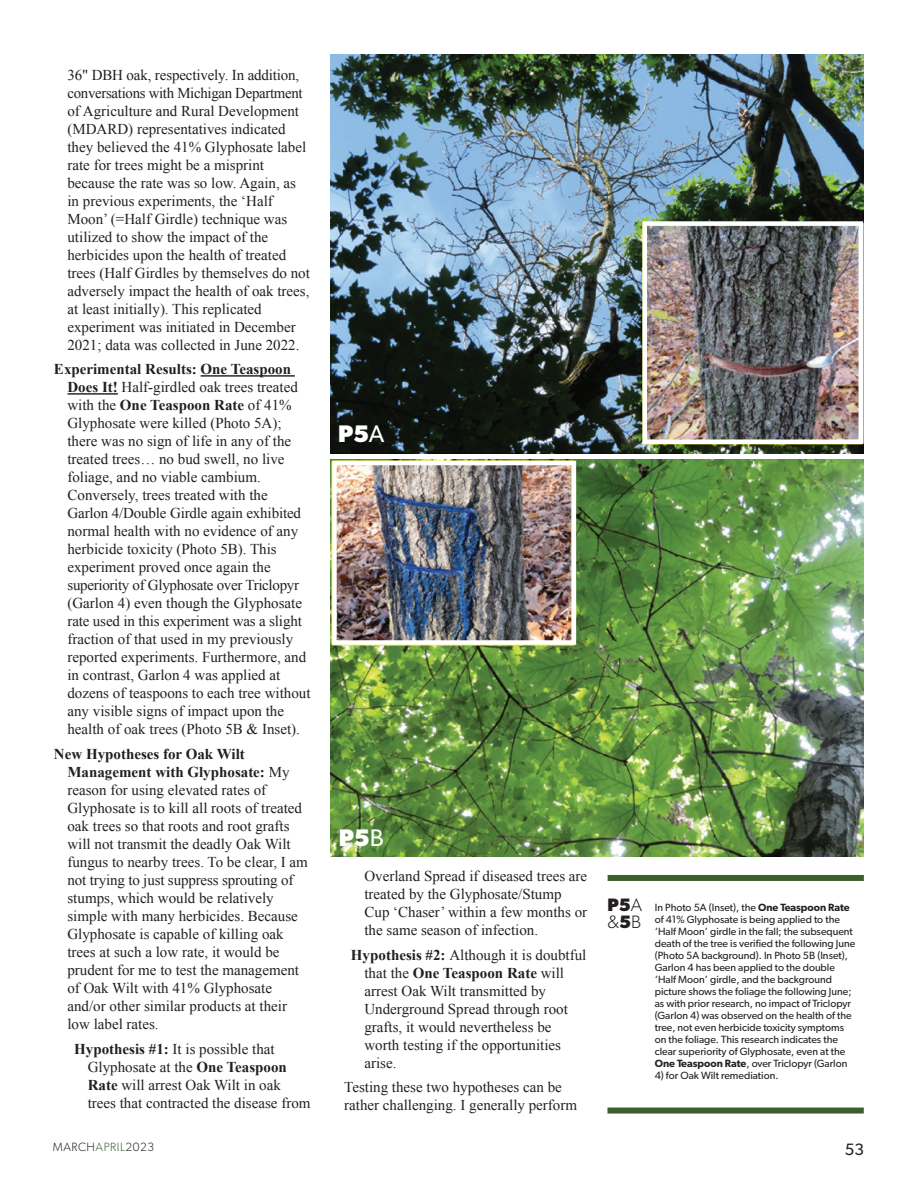
<style>
.page{position:relative;width:918px;height:1188px;background:#fff}
.page>*{position:absolute;margin:0;border:0;box-sizing:border-box;transform-origin:0 0}
.t1{font:700 24px "Gibson";color:#fff}
.t2{font:300 18px "Gibson";color:#231f20}
.t3{font:16.5px "Gibson";color:#231f20}
.t4{font:15px/18px "Times New Roman";color:#231f20}
.t5{font:300 12px "Gibson";letter-spacing:.05em;color:#231f20}
.t6{font:10.5px/12px "Gibson";color:#231f20}
.s1{font-weight:700}
.s2{font-weight:400}
.s3{font-weight:700;font-size:18px}
.s4{font-weight:300;font-size:18px}
.s5{font-weight:600}
.s6{color:#3a602e}
</style>
<div class="page">
<hr style="left:201px;top:375px;width:94px;height:2px;background:#231f20">
<hr style="left:68px;top:393px;width:50px;height:2px;background:#231f20">
<img style="left:331px;top:54px;width:533px;height:399px">
<img style="left:331px;top:459px;width:533px;height:398px">
<div style="left:608px;top:875px;width:256px;height:6px;background:#3a602e"></div>
<div style="left:608px;top:1108px;width:256px;height:6px;background:#3a602e"></div>
<div style="left:643px;top:221px;width:220px;height:223px;border:4px solid #fff"></div>
<div style="left:332px;top:461px;width:244px;height:184px;border:4px solid #fff"></div>
<p class="t4" style="left:67px;top:65px;width:244px">36" DBH oak, respectively. In addition, conversations with Michigan Department of Agriculture and Rural Development (MDARD) representatives indicated they believed the 41% Glyphosate label rate for trees might be a misprint because the rate was so low. Again, as in previous experiments, the ‘Half Moon’ (=Half Girdle) technique was utilized to show the impact of the herbicides upon the health of treated trees (Half Girdles by themselves do not adversely impact the health of oak trees, at least initially). This replicated experiment was initiated in December 2021; data was collected in June 2022.</p>
<p class="t4" style="left:67px;top:360px;width:245px;text-indent:-14px"><span class="s1">Experimental Results: One Teaspoon Does It!</span> Half-girdled oak trees treated with the <span class="s1">One Teaspoon Rate</span> of 41% Glyphosate were killed (Photo 5A); there was no sign of life in any of the treated trees… no bud swell, no live foliage, and no viable cambium.<br>Conversely, trees treated with the Garlon 4/Double Girdle again exhibited normal health with no evidence of any herbicide toxicity (Photo 5B). This experiment proved once again the superiority of Glyphosate over Triclopyr (Garlon 4) even though the Glyphosate rate used in this experiment was a slight fraction of that used in my previously reported experiments. Furthermore, and in contrast, Garlon 4 was applied at dozens of teaspoons to each tree without any visible signs of impact upon the health of oak trees (Photo 5B &amp; Inset).</p>
<p class="t4" style="left:67px;top:745px;width:242px;text-indent:-14px"><span class="s1">New Hypotheses for Oak Wilt Management with Glyphosate:</span> My reason for using elevated rates of Glyphosate is to kill all roots of treated oak trees so that roots and root grafts will not transmit the deadly Oak Wilt fungus to nearby trees. To be clear, I am not trying to just suppress sprouting of stumps, which would be relatively simple with many herbicides. Because Glyphosate is capable of killing oak trees at such a low rate, it would be prudent for me to test the management of Oak Wilt with 41% Glyphosate and/or other similar products at their low label rates.</p>
<p class="t4" style="left:88px;top:1040px;width:224px;text-indent:-14px"><span class="s1">Hypothesis #1:</span> It is possible that Glyphosate at the <span class="s1">One Teaspoon Rate</span> will arrest Oak Wilt in oak trees that contracted the disease from</p>
<h1 class="t1" style="left:338px;top:420px;width:48px">P5<span class="s2">A</span></h1>
<h1 class="t1" style="left:339px;top:823px;width:47px">P5<span class="s2">B</span></h1>
<p class="t4" style="left:364px;top:867px;width:224px">Overland Spread if diseased trees are treated by the Glyphosate/Stump Cup ‘Chaser’ within a few months or the same season of infection.</p>
<p class="t4" style="left:364px;top:945px;width:223px;text-indent:-14px"><span class="s1">Hypothesis #2:</span> Although it is doubtful that the <span class="s1">One Teaspoon Rate</span> will arrest Oak Wilt transmitted by<br>Underground Spread through root grafts, it would nevertheless be worth testing if the opportunities arise.</p>
<p class="t4" style="left:344px;top:1078px;width:234px">Testing these two hypotheses can be rather challenging. I generally perform</p>
<p class="t6" style="left:655px;top:901px;width:202px;text-indent:-47px"><span class="s3">P5</span><span class="s4">A</span> In Photo 5A (Inset), the <span class="s5">One Teaspoon Rate </span>of 41% Glyphosate is being applied to the ‘Half Moon’ girdle in the fall; the subsequent death of the tree is verified the following June (Photo 5A background). In Photo 5B (Inset), Garlon 4 has been applied to the double ‘Half Moon’ girdle, and the background picture shows the foliage the following June; as with prior research, no impact of Triclopyr (Garlon 4) was observed on the health of the tree, not even herbicide toxicity symptoms on the foliage. This research indicates the clear superiority of Glyphosate, even at the <span class="s5">One Teaspoon Rate</span>, over Triclopyr (Garlon</p>
<p class="t6" style="left:655px;top:1069px;width:125px">4) for Oak Wilt remediation.</p>
<p class="t2" style="left:608px;top:911px;width:35px">&amp;<span class="s1">5</span>B</p>
<p class="t5" style="left:53px;top:1140px;width:103px">MARCH<span class="s6">APRIL</span>2023</p>
<p class="t3" style="left:845px;top:1139px;width:21px">53</p>
</div>
